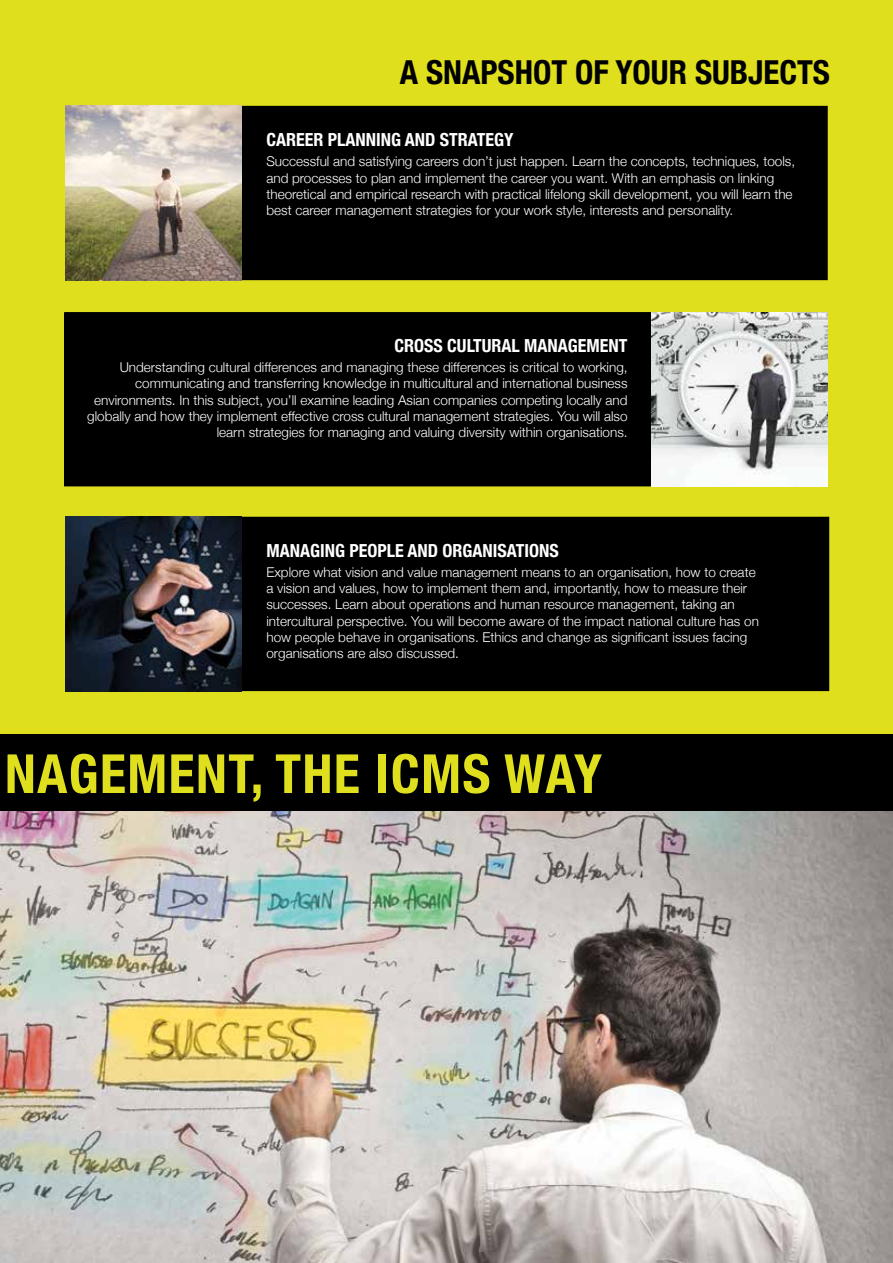
<style>
.page{position:relative;width:893px;height:1263px;background:#fff}
.page>*{position:absolute;margin:0;border:0;box-sizing:border-box;transform-origin:0 0}
.t1{font:700 condensed 54px "Helvetica Neue";letter-spacing:.025em;color:#dfdf1d}
.t2{font:700 condensed 33px "Helvetica Neue";color:#000}
.t3{font:700 condensed 18px "Helvetica Neue";color:#fff}
.t4{font:300 13.5px/16.2px "Helvetica Neue";color:#fff}
</style>
<div class="page">
<img style="left:0;top:811px;width:893px;height:452px">
<div style="left:0;top:0;width:893px;height:741px;background:#dfdf1d"></div>
<div style="left:0;top:734px;width:893px;height:77px;background:#000"></div>
<div style="left:66px;top:517px;width:762px;height:173px;background:#000"></div>
<div style="left:66px;top:517px;width:763px;height:174px;border:2px solid #000"></div>
<img style="left:66px;top:517px;width:175px;height:174px">
<div style="left:65px;top:313px;width:762px;height:173px;background:#000"></div>
<div style="left:64px;top:312px;width:764px;height:174px;border:2px solid #000"></div>
<img style="left:652px;top:312px;width:176px;height:174px">
<div style="left:66px;top:107px;width:761px;height:172px;background:#000"></div>
<div style="left:66px;top:106px;width:762px;height:174px;border:2px solid #000"></div>
<img style="left:66px;top:106px;width:175px;height:174px">
<h2 class="t2" style="left:400px;top:45px;width:432px">A SNAPSHOT OF YOUR SUBJECTS</h2>
<h3 class="t3" style="left:266px;top:125px;width:248px">CAREER PLANNING AND STRATEGY</h3>
<p class="t4" style="left:266px;top:153px;width:530px">Successful and satisfying careers don’t just happen. Learn the concepts, techniques, tools, and processes to plan and implement the career you want. With an emphasis on linking theoretical and empirical research with practical lifelong skill development, you will learn the best career management strategies for your work style, interests and personality.</p>
<h3 class="t3" style="left:395px;top:330px;width:234px">CROSS CULTURAL MANAGEMENT</h3>
<p class="t4" style="left:87px;top:359px;width:542px;text-align:right">Understanding cultural differences and managing these differences is critical to working, communicating and transferring knowledge in multicultural and international business environments. In this subject, you’ll examine leading Asian companies competing locally and globally and how they implement effective cross cultural management strategies. You will also learn strategies for managing and valuing diversity within organisations.</p>
<h3 class="t3" style="left:266px;top:535px;width:294px">MANAGING PEOPLE AND ORGANISATIONS</h3>
<p class="t4" style="left:266px;top:563px;width:494px">Explore what vision and value management means to an organisation, how to create a vision and values, how to implement them and, importantly, how to measure their successes. Learn about operations and human resource management, taking an intercultural perspective. You will become aware of the impact national culture has on how people behave in organisations. Ethics and change as significant issues facing organisations are also discussed.</p>
<h1 class="t1" style="left:5px;top:729px;width:599px">NAGEMENT, THE ICMS WAY</h1>
</div>
